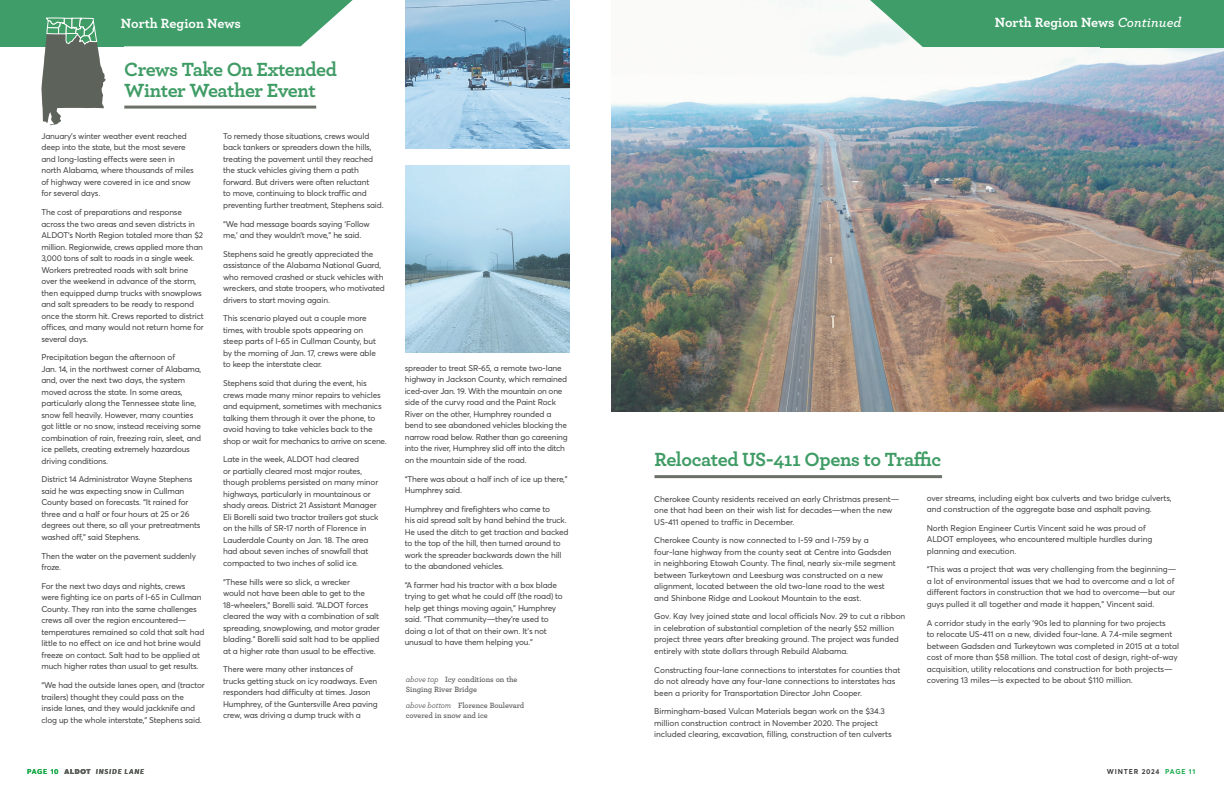
<style>
.page{position:relative;width:1224px;height:792px;background:#fff}
.page>*{position:absolute;margin:0;border:0;box-sizing:border-box;transform-origin:0 0}
.t1{font:700 20px/21px "Archer";letter-spacing:-.02em;color:#3f9c65}
.t2{font:700 14px "Archer";color:#fff}
.body_copy{font:8.2px/11.5px "Averta";letter-spacing:-.02em;color:#3e3e3f}
.body_copy-2{font:600 8px/10px "Archer";letter-spacing:-.01em;color:#57585a}
.body_copy-3{font:italic 700 7px "Averta";letter-spacing:.11em;color:#5d635b}
.t3{font:700 7px "Averta";letter-spacing:.105em;color:#3e3e3f}
.s1{font-style:normal;color:#18a949}
.s2{font-weight:900;font-style:normal}
.s3{font-weight:400;font-style:italic;font-size:8.2px;color:#3e3e3f}
.s4{font-weight:600;font-style:italic}
.s5{color:#18a949}
</style>
<div class="page">
<img style="left:611px;top:0;width:613px;height:411px">
<svg style="left:123px;top:0;width:230px;height:46px;background:#53a778"></svg>
<div style="left:0;top:0;width:123px;height:46px;background:#3e9d68"></div>
<hr style="left:124px;top:106px;width:192px;height:3px;background:#6b7168">
<svg style="left:41px;top:18px;width:65px;height:107px"></svg>
<svg style="left:870px;top:0;width:230px;height:47px;background:#52a778"></svg>
<div style="left:1100px;top:0;width:124px;height:47px;background:#3e9d68"></div>
<img style="left:406px;top:0;width:164px;height:149px">
<img style="left:406px;top:166px;width:164px;height:186px">
<hr style="left:654px;top:475px;width:288px;height:3px;background:#6b7168">
<p class="t2" style="left:121px;top:13px;width:121px">North Region News</p>
<p class="t1" style="left:124px;top:57px;width:214px">Crews Take On Extended<br>Winter Weather Event</p>
<p class="body_copy" style="left:41px;top:130px;width:154px">January’s winter weather event reached deep into the state, but the most severe and long-lasting effects were seen in north Alabama, where thousands of miles of highway were covered in ice and snow for several days.</p>
<p class="body_copy" style="left:41px;top:206px;width:164px">The cost of preparations and response across the two areas and seven districts in ALDOT’s North Region totaled more than $2 million. Regionwide, crews applied more than 3,000 tons of salt to roads in a single week.<br>Workers pretreated roads with salt brine over the weekend in advance of the storm, then equipped dump trucks with snowplows and salt spreaders to be ready to respond once the storm hit. Crews reported to district offices, and many would not return home for several days.</p>
<p class="body_copy" style="left:41px;top:352px;width:161px">Precipitation began the afternoon of<br>Jan. 14, in the northwest corner of Alabama, and, over the next two days, the system moved across the state. In some areas, particularly along the Tennessee state line, snow fell heavily. However, many counties got little or no snow, instead receiving some combination of rain, freezing rain, sleet, and ice pellets, creating extremely hazardous driving conditions.</p>
<p class="body_copy" style="left:41px;top:474px;width:161px">District 14 Administrator Wayne Stephens said he was expecting snow in Cullman County based on forecasts. “It rained for three and a half or four hours at 25 or 26 degrees out there, so all your pretreatments washed off,” said Stephens.</p>
<p class="body_copy" style="left:41px;top:550px;width:156px">Then the water on the pavement suddenly froze.</p>
<p class="body_copy" style="left:41px;top:580px;width:164px">For the next two days and nights, crews were fighting ice on parts of I-65 in Cullman County. They ran into the same challenges crews all over the region encountered— temperatures remained so cold that salt had little to no effect on ice and hot brine would freeze on contact. Salt had to be applied at much higher rates than usual to get results.</p>
<p class="body_copy" style="left:41px;top:679px;width:165px">“We had the outside lanes open, and (tractor trailers) thought they could pass on the inside lanes, and they would jackknife and clog up the whole interstate,” Stephens said.</p>
<p class="body_copy-3" style="left:27px;top:767px;width:119px"><span class="s1">PAGE 10</span> <span class="s2">ALDOT</span> INSIDE LANE</p>
<p class="body_copy" style="left:223px;top:130px;width:162px">To remedy those situations, crews would back tankers or spreaders down the hills, treating the pavement until they reached the stuck vehicles giving them a path forward. But drivers were often reluctant<br>to move, continuing to block traffic and preventing further treatment, Stephens said.</p>
<p class="body_copy" style="left:223px;top:218px;width:148px">“We had message boards saying ‘Follow me,’ and they wouldn’t move,” he said.</p>
<p class="body_copy" style="left:223px;top:248px;width:163px">Stephens said he greatly appreciated the assistance of the Alabama National Guard, who removed crashed or stuck vehicles with wreckers, and state troopers, who motivated drivers to start moving again.</p>
<p class="body_copy" style="left:223px;top:313px;width:154px">This scenario played out a couple more times, with trouble spots appearing on steep parts of I-65 in Cullman County, but by the morning of Jan. 17, crews were able to keep the interstate clear.</p>
<p class="body_copy" style="left:223px;top:377px;width:165px">Stephens said that during the event, his crews made many minor repairs to vehicles and equipment, sometimes with mechanics talking them through it over the phone, to avoid having to take vehicles back to the shop or wait for mechanics to arrive on scene.</p>
<p class="body_copy" style="left:223px;top:454px;width:157px">Late in the week, ALDOT had cleared<br>or partially cleared most major routes, though problems persisted on many minor highways, particularly in mountainous or shady areas. District 21 Assistant Manager Eli Borelli said two tractor trailers got stuck on the hills of SR-17 north of Florence in Lauderdale County on Jan. 18. The area had about seven inches of snowfall that compacted to two inches of solid ice.</p>
<p class="body_copy" style="left:223px;top:576px;width:158px">“These hills were so slick, a wrecker<br>would not have been able to get to the 18-wheelers,” Borelli said. “ALDOT forces cleared the way with a combination of salt spreading, snowplowing, and motor grader blading.” Borelli said salt had to be applied at a higher rate than usual to be effective.</p>
<p class="body_copy" style="left:223px;top:664px;width:156px">There were many other instances of<br>trucks getting stuck on icy roadways. Even responders had difficulty at times. Jason Humphrey, of the Guntersville Area paving crew, was driving a dump truck with a</p>
<p class="body_copy" style="left:405px;top:362px;width:164px">spreader to treat SR-65, a remote two-lane highway in Jackson County, which remained iced-over Jan. 19. With the mountain on one side of the curvy road and the Paint Rock River on the other, Humphrey rounded a bend to see abandoned vehicles blocking the narrow road below. Rather than go careening into the river, Humphrey slid off into the ditch on the mountain side of the road.</p>
<p class="body_copy" style="left:405px;top:473px;width:164px">“There was about a half inch of ice up there,”<br>Humphrey said.</p>
<p class="body_copy" style="left:405px;top:503px;width:165px">Humphrey and firefighters who came to<br>his aid spread salt by hand behind the truck.<br>He used the ditch to get traction and backed to the top of the hill, then turned around to work the spreader backwards down the hill to the abandoned vehicles.</p>
<p class="body_copy" style="left:405px;top:579px;width:160px">“A farmer had his tractor with a box blade trying to get what he could off (the road) to help get things moving again,” Humphrey said. “That community—they’re used to doing a lot of that on their own. It’s not unusual to have them helping you.”</p>
<p class="body_copy-2" style="left:406px;top:674px;width:113px"><span class="s3">above top</span> Icy conditions on the<br>Singing River Bridge</p>
<p class="body_copy-2" style="left:406px;top:700px;width:120px"><span class="s3">above bottom</span> Florence Boulevard covered in snow and ice</p>
<p class="t2" style="left:995px;top:11px;width:188px">North Region News <span class="s4">Continued</span></p>
<p class="t1" style="left:654px;top:448px;width:289px">Relocated US-411 Opens to Traffic</p>
<p class="body_copy" style="left:654px;top:493px;width:247px">Cherokee County residents received an early Christmas present— one that had been on their wish list for decades—when the new<br>US-411 opened to traffic in December.</p>
<p class="body_copy" style="left:654px;top:535px;width:243px">Cherokee County is now connected to I-59 and I-759 by a four-lane highway from the county seat at Centre into Gadsden in neighboring Etowah County. The final, nearly six-mile segment between Turkeytown and Leesburg was constructed on a new alignment, located between the old two-lane road to the west and Shinbone Ridge and Lookout Mountain to the east.</p>
<p class="body_copy" style="left:654px;top:611px;width:253px">Gov. Kay Ivey joined state and local officials Nov. 29 to cut a ribbon in celebration of substantial completion of the nearly $52 million project three years after breaking ground. The project was funded entirely with state dollars through Rebuild Alabama.</p>
<p class="body_copy" style="left:654px;top:664px;width:248px">Constructing four-lane connections to interstates for counties that do not already have any four-lane connections to interstates has been a priority for Transportation Director John Cooper.</p>
<p class="body_copy" style="left:654px;top:706px;width:239px">Birmingham-based Vulcan Materials began work on the $34.3 million construction contract in November 2020. The project included clearing, excavation, filling, construction of ten culverts</p>
<p class="body_copy" style="left:927px;top:492px;width:246px">over streams, including eight box culverts and two bridge culverts, and construction of the aggregate base and asphalt paving.</p>
<p class="body_copy" style="left:927px;top:522px;width:227px">North Region Engineer Curtis Vincent said he was proud of<br>ALDOT employees, who encountered multiple hurdles during planning and execution.</p>
<p class="body_copy" style="left:927px;top:564px;width:251px">“This was a project that was very challenging from the beginning— a lot of environmental issues that we had to overcome and a lot of different factors in construction that we had to overcome—but our guys pulled it all together and made it happen,” Vincent said.</p>
<p class="body_copy" style="left:927px;top:617px;width:254px">A corridor study in the early ’90s led to planning for two projects<br>to relocate US-411 on a new, divided four-lane. A 7.4-mile segment between Gadsden and Turkeytown was completed in 2015 at a total cost of more than $58 million. The total cost of design, right-of-way acquisition, utility relocations and construction for both projects— covering 13 miles—is expected to be about $110 million.</p>
<p class="t3" style="left:1107px;top:767px;width:90px">WINTER 2024 <span class="s5">PAGE 11</span></p>
</div>
